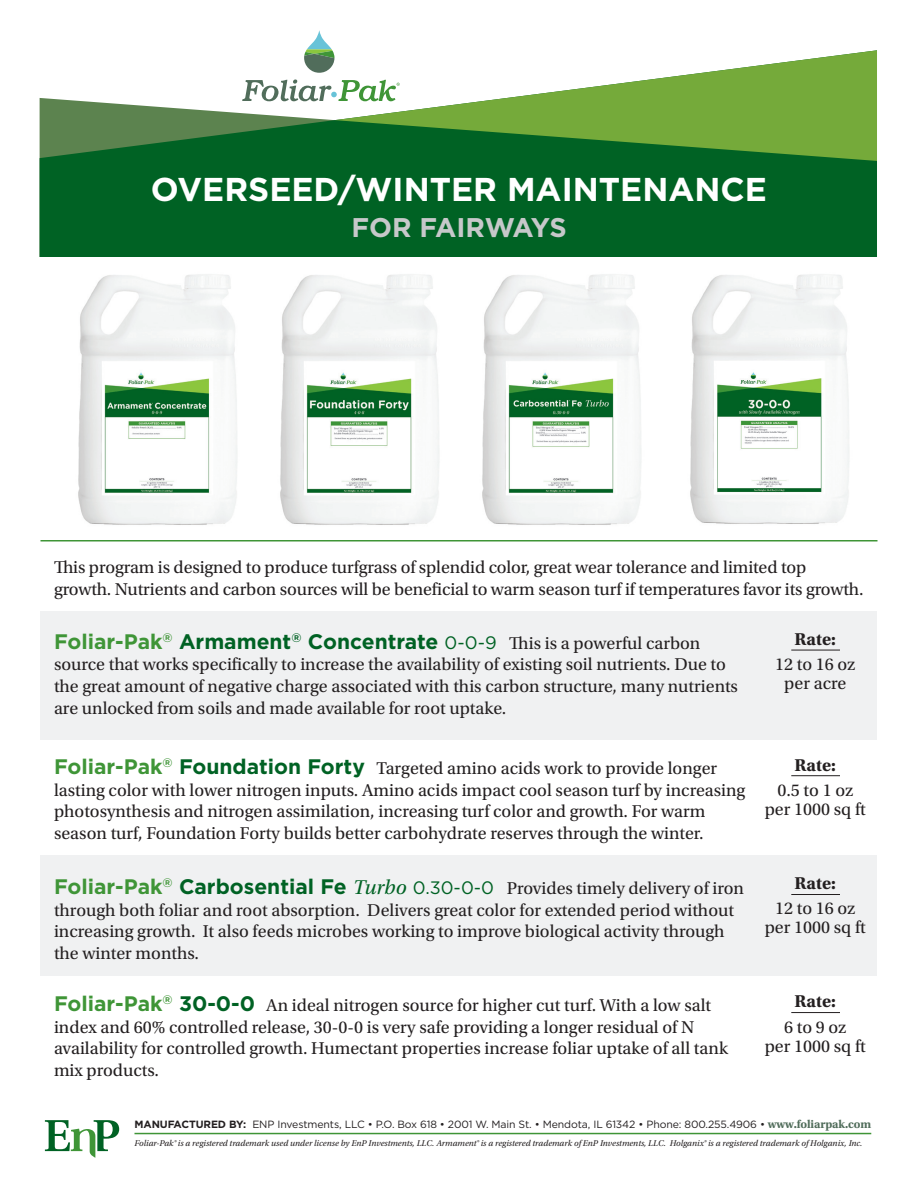
<style>
.page{position:relative;width:918px;height:1188px;background:#fff}
.page>*{position:absolute;margin:0;border:0;box-sizing:border-box;transform-origin:0 0}
.t1{font:700 33px "Gotham";color:#fff}
.t2{font:700 27px "Gotham";letter-spacing:-.015em;color:#c7c8ca}
.t3{font:18px/21.6px "Utopia Std";color:#231f20}
.t4{font:700 18px "Utopia Std";color:#231f20}
.t5{font:10.5px "Gotham";letter-spacing:-.01em;color:#231f20}
.t6{font:italic 8.85px "Utopia Std";color:#231f20}
.s1{font-family:"Gotham";font-weight:700;font-size:21px;color:#3f9537}
.s2{font-family:"Gotham";font-weight:700;font-size:21px;color:#006224}
.s3{font-family:"Gotham";color:#006224}
.s4{font-style:italic;font-size:21px;color:#006224}
.s5{font-weight:700}
.s6{font-family:"Utopia Std";font-weight:700;font-size:12px;color:#516d5b}
</style>
<div class="page">
<hr style="left:134px;top:1133px;width:737px;height:1px;background:#3f9537">
<svg style="left:45px;top:1120px;width:74px;height:38px"></svg>
<svg style="left:40px;top:55px;width:295px;height:202px;fill:#006224"></svg>
<svg style="left:335px;top:50px;width:542px;height:207px;fill:#006224"></svg>
<svg style="left:304px;top:30px;width:30px;height:43px"></svg>
<svg style="left:242px;top:79px;width:158px;height:22px"></svg>
<img style="left:78px;top:274px;width:159px;height:251px">
<img style="left:280px;top:274px;width:159px;height:251px">
<img style="left:482px;top:274px;width:159px;height:251px">
<img style="left:690px;top:274px;width:159px;height:250px">
<div style="left:40px;top:856px;width:838px;height:120px;background:#f0f1f2"></div>
<div style="left:40px;top:611px;width:838px;height:128px;background:#f0f1f2"></div>
<hr style="left:791px;top:650px;width:49px;height:1px;background:#231f20">
<hr style="left:791px;top:775px;width:49px;height:1px;background:#231f20">
<hr style="left:791px;top:1012px;width:49px;height:1px;background:#231f20">
<hr style="left:791px;top:894px;width:49px;height:1px;background:#231f20">
<hr style="left:40px;top:540px;width:838px;height:2px;background:#3f9537">
<p class="t1" style="left:151px;top:167px;width:618px">OVERSEED/WINTER MAINTENANCE</p>
<p class="t2" style="left:351px;top:209px;width:217px">FOR FAIRWAYS</p>
<p class="t3" style="left:54px;top:557px;width:811px">This program is designed to produce turfgrass of splendid color, great wear tolerance and limited top growth. Nutrients and carbon sources will be beneficial to warm season turf if temperatures favor its growth.</p>
<p class="t3" style="left:54px;top:632px;width:686px"><span class="s1">Foliar-Pak</span><sup>®</sup> <span class="s2">Armament</span><sup>®</sup> <span class="s2">Concentrate</span> <span class="s3">0-0-9</span> This is a powerful carbon source that works specifically to increase the availability of existing soil nutrients. Due to the great amount of negative charge associated with this carbon structure, many nutrients are unlocked from soils and made available for root uptake.</p>
<p class="t4" style="left:795px;top:629px;width:43px">Rate:</p>
<p class="t3" style="left:775px;top:654px;width:82px">12 to 16 oz</p>
<p class="t3" style="left:784px;top:673px;width:63px">per acre</p>
<p class="t3" style="left:54px;top:758px;width:693px"><span class="s1">Foliar-Pak</span><sup>®</sup> <span class="s2">Foundation Forty</span> Targeted amino acids work to provide longer lasting color with lower nitrogen inputs. Amino acids impact cool season turf by increasing photosynthesis and nitrogen assimilation, increasing turf color and growth. For warm season turf, Foundation Forty builds better carbohydrate reserves through the winter.</p>
<p class="t4" style="left:795px;top:754px;width:43px">Rate:</p>
<p class="t3" style="left:777px;top:779px;width:77px">0.5 to 1 oz</p>
<p class="t3" style="left:765px;top:799px;width:103px">per 1000 sq ft</p>
<p class="t4" style="left:795px;top:873px;width:43px">Rate:</p>
<p class="t3" style="left:775px;top:898px;width:82px">12 to 16 oz</p>
<p class="t3" style="left:765px;top:917px;width:103px">per 1000 sq ft</p>
<p class="t3" style="left:54px;top:878px;width:692px"><span class="s1">Foliar-Pak</span><sup>®</sup> <span class="s2">Carbosential Fe</span> <span class="s4">Turbo</span> <span class="s3">0.30-0-0</span> Provides timely delivery of iron through both foliar and root absorption. Delivers great color for extended period without increasing growth. It also feeds microbes working to improve biological activity through the winter months.</p>
<p class="t3" style="left:54px;top:995px;width:675px"><span class="s1">Foliar-Pak</span><sup>®</sup> <span class="s2">30-0-0</span> An ideal nitrogen source for higher cut turf. With a low salt index and 60% controlled release, 30-0-0 is very safe providing a longer residual of N availability for controlled growth. Humectant properties increase foliar uptake of all tank mix products.</p>
<p class="t4" style="left:795px;top:991px;width:43px">Rate:</p>
<p class="t3" style="left:784px;top:1016px;width:64px">6 to 9 oz</p>
<p class="t3" style="left:765px;top:1035px;width:103px">per 1000 sq ft</p>
<p class="t5" style="left:134px;top:1117px;width:738px"><span class="s5">MANUFACTURED BY:</span> ENP Investments, LLC • P.O. Box 618 • 2001 W. Main St. • Mendota, IL 61342 • Phone: 800.255.4906 • <span class="s6">www.foliarpak.com</span></p>
<p class="t6" style="left:134px;top:1138px;width:729px">Foliar-Pak® is a registered trademark used under license by EnP Investments, LLC. Armament® is a registered trademark of EnP Investments, LLC. Holganix® is a registered trademark of Holganix, Inc.</p>
</div>
